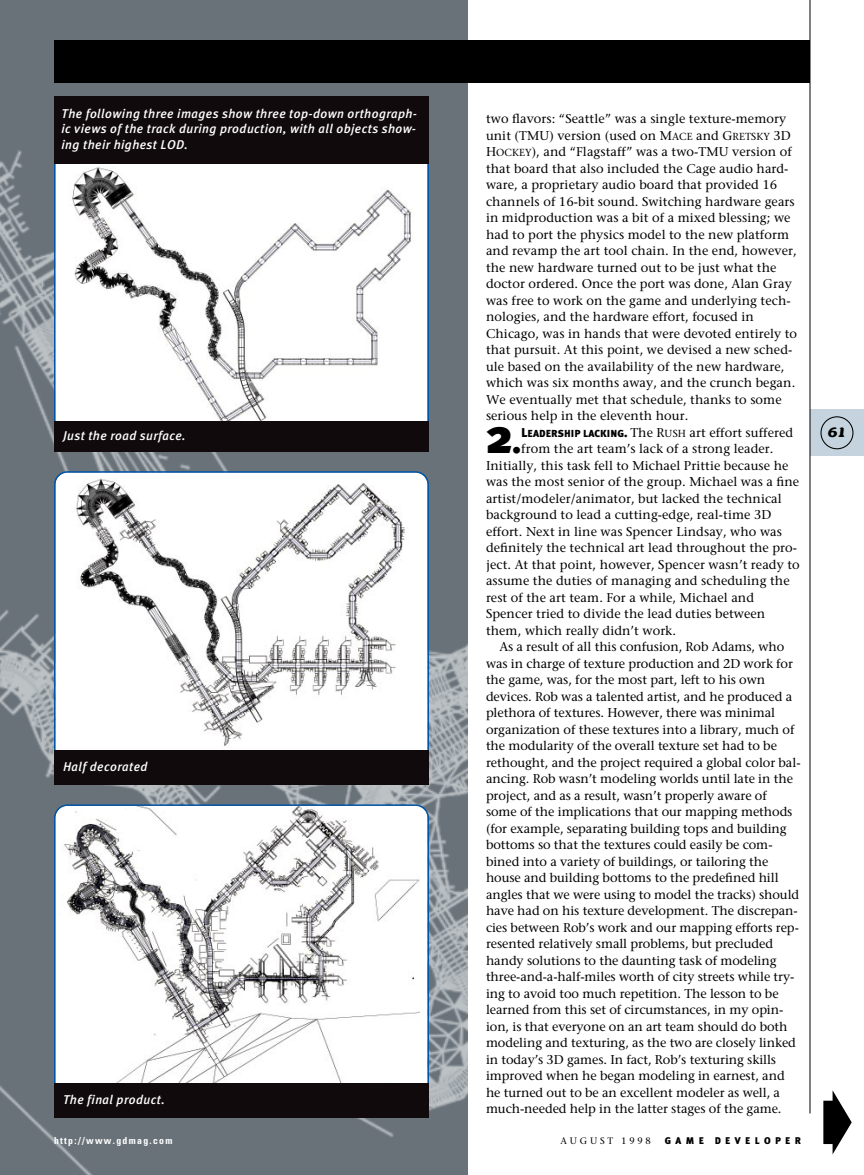
<style>
.page{position:relative;width:864px;height:1175px;background:#fff}
.page>*{position:absolute;margin:0;border:0;box-sizing:border-box;transform-origin:0 0}
.t1{font:900 48.9px "Meta Plus";color:#000}
.t2{font:700 15px "Dogma Script";color:#000}
.t3{font:12.75px/16.5px "Stone Serif";letter-spacing:-.005em;color:#000}
.t4{font:italic 500 12.75px/15.3px "Meta Plus";letter-spacing:.035em;color:#fff;text-align:justify}
.t5{font:700 condensed 9.75px "Univers";letter-spacing:.135em;color:#fff}
.t6{font:900 9.75px "Meta Plus";letter-spacing:.45em;color:#000}
.t7{font:9.3px "Stone Serif";letter-spacing:.295em;color:#000}
.s1{font-size:10.2px}
.s2{font-size:33.75px}
.s3{font-family:"Meta Plus";font-weight:900}
.s4{font-family:"Meta Plus";font-weight:900;font-size:10.2px}
</style>
<div class="page">
<img style="left:0;top:0;width:468px;height:1174px">
<div style="left:810px;top:410px;width:54px;height:46px;background:#c4d3dd"></div>
<div style="left:820px;top:416px;width:34px;height:33px;border:1px solid #000;border-radius:50%"></div>
<div style="left:54px;top:40px;width:756px;height:42px;background:#000"></div>
<svg style="left:823px;top:1090px;width:29px;height:64px"></svg>
<hr style="left:810px;top:0;width:1px;height:1113px;background:#000">
<img style="left:57px;top:164px;width:365px;height:256px">
<div style="left:54px;top:420px;width:375px;height:31px;background:#110a0c"></div>
<img style="left:56px;top:472px;width:368px;height:278px">
<div style="left:54px;top:471px;width:375px;height:292px;border:2px solid #0154a6;border-radius:13px"></div>
<div style="left:54px;top:750px;width:375px;height:34px;background:#110a0c"></div>
<img style="left:56px;top:806px;width:363px;height:277px">
<div style="left:54px;top:804px;width:375px;height:295px;border:2px solid #0154a6;border-radius:13px"></div>
<div style="left:54px;top:1083px;width:375px;height:35px;background:#110a0c"></div>
<div style="left:54px;top:96px;width:375px;height:68px;background:#110a0c"></div>
<p class="t4" style="left:62px;top:107px;width:357px">The following three images show three top-down orthograph&shy;ic views of the track during production, with all objects show&shy;ing their highest LOD.</p>
<p class="t3" style="left:486px;top:112px;width:313px">two flavors: “Seattle” was a single texture-memory unit (TMU) version (used on M<span class="s1">ACE</span> and G<span class="s1">RETSKY</span> 3D H<span class="s1">OCKEY</span>), and “Flagstaff” was a two-TMU version of that board that also included the Cage audio hard&shy;ware, a proprietary audio board that provided 16 channels of 16-bit sound. Switching hardware gears in midproduction was a bit of a mixed blessing; we had to port the physics model to the new platform and revamp the art tool chain. In the end, however, the new hardware turned out to be just what the doctor ordered. Once the port was done, Alan Gray was free to work on the game and underlying tech&shy;nologies, and the hardware effort, focused in Chicago, was in hands that were devoted entirely to that pursuit. At this point, we devised a new sched&shy;ule based on the availability of the new hardware, which was six months away, and the crunch began.<br>We eventually met that schedule, thanks to some serious help in the eleventh hour.</p>
<h1 class="t1" style="left:486px;top:418px;width:37px">2<span class="s2">.</span></h1>
<p class="t3" style="left:521px;top:425px;width:273px"><span class="s3">L</span><span class="s4">EADERSHIP LACKING</span><span class="s3">.</span> The R<span class="s1">USH</span> art effort suffered</p>
<p class="t4" style="left:63px;top:429px;width:124px">Just the road surface.</p>
<p class="t3" style="left:521px;top:442px;width:254px">from the art team’s lack of a strong leader.</p>
<p class="t3" style="left:486px;top:458px;width:304px">Initially, this task fell to Michael Prittie because he</p>
<p class="t3" style="left:486px;top:475px;width:315px">was the most senior of the group. Michael was a fine</p>
<p class="t3" style="left:486px;top:491px;width:297px">artist/modeler/animator, but lacked the technical</p>
<p class="t3" style="left:486px;top:508px;width:287px">background to lead a cutting-edge, real-time 3D</p>
<p class="t3" style="left:486px;top:524px;width:298px">effort. Next in line was Spencer Lindsay, who was</p>
<p class="t3" style="left:486px;top:541px;width:313px">definitely the technical art lead throughout the pro-</p>
<p class="t3" style="left:486px;top:557px;width:315px">ject. At that point, however, Spencer wasn’t ready to</p>
<p class="t3" style="left:486px;top:574px;width:305px">assume the duties of managing and scheduling the</p>
<p class="t3" style="left:486px;top:590px;width:270px">rest of the art team. For a while, Michael and</p>
<p class="t3" style="left:486px;top:607px;width:281px">Spencer tried to divide the lead duties between</p>
<p class="t3" style="left:486px;top:623px;width:192px">them, which really didn’t work.</p>
<p class="t3" style="left:500px;top:640px;width:286px">As a result of all this confusion, Rob Adams, who</p>
<p class="t3" style="left:486px;top:656px;width:309px">was in charge of texture production and 2D work for</p>
<p class="t3" style="left:486px;top:673px;width:281px">the game, was, for the most part, left to his own</p>
<p class="t3" style="left:486px;top:689px;width:308px">devices. Rob was a talented artist, and he produced a</p>
<p class="t3" style="left:486px;top:706px;width:291px">plethora of textures. However, there was minimal</p>
<p class="t3" style="left:486px;top:722px;width:310px">organization of these textures into a library, much of</p>
<p class="t3" style="left:486px;top:739px;width:293px">the modularity of the overall texture set had to be</p>
<p class="t3" style="left:486px;top:755px;width:316px">rethought, and the project required a global color bal-</p>
<p class="t3" style="left:486px;top:772px;width:309px">ancing. Rob wasn’t modeling worlds until late in the</p>
<p class="t3" style="left:486px;top:788px;width:282px">project, and as a result, wasn’t properly aware of</p>
<p class="t3" style="left:486px;top:805px;width:308px">some of the implications that our mapping methods</p>
<p class="t3" style="left:486px;top:821px;width:302px">(for example, separating building tops and building</p>
<p class="t3" style="left:486px;top:838px;width:288px">bottoms so that the textures could easily be com-</p>
<p class="t3" style="left:486px;top:854px;width:284px">bined into a variety of buildings, or tailoring the</p>
<p class="t3" style="left:486px;top:871px;width:294px">house and building bottoms to the predefined hill</p>
<p class="t3" style="left:486px;top:887px;width:315px">angles that we were using to model the tracks) should</p>
<p class="t3" style="left:486px;top:904px;width:313px">have had on his texture development. The discrepan-</p>
<p class="t3" style="left:486px;top:920px;width:314px">cies between Rob’s work and our mapping efforts rep-</p>
<p class="t3" style="left:486px;top:937px;width:289px">resented relatively small problems, but precluded</p>
<p class="t3" style="left:486px;top:953px;width:292px">handy solutions to the daunting task of modeling</p>
<p class="t3" style="left:486px;top:970px;width:310px">three-and-a-half-miles worth of city streets while try-</p>
<p class="t3" style="left:486px;top:986px;width:294px">ing to avoid too much repetition. The lesson to be</p>
<p class="t3" style="left:486px;top:1003px;width:299px">learned from this set of circumstances, in my opin-</p>
<p class="t3" style="left:486px;top:1019px;width:303px">ion, is that everyone on an art team should do both</p>
<p class="t3" style="left:486px;top:1036px;width:311px">modeling and texturing, as the two are closely linked</p>
<p class="t3" style="left:486px;top:1052px;width:292px">in today’s 3D games. In fact, Rob’s texturing skills</p>
<p class="t3" style="left:486px;top:1069px;width:300px">improved when he began modeling in earnest, and</p>
<p class="t3" style="left:486px;top:1085px;width:296px">he turned out to be an excellent modeler as well, a</p>
<p class="t3" style="left:486px;top:1102px;width:297px">much-needed help in the latter stages of the game.</p>
<p class="t4" style="left:63px;top:760px;width:86px">Half decorated</p>
<p class="t4" style="left:63px;top:1093px;width:103px">The final product.</p>
<p class="t5" style="left:54px;top:1136px;width:120px">http://www.gdmag.com</p>
<p class="t7" style="left:561px;top:1136px;width:92px">AUGUST 1998</p>
<p class="t6" style="left:665px;top:1136px;width:138px">GAME DEVELOPER</p>
<p class="t2" style="left:827px;top:427px;width:20px">61</p>
</div>
